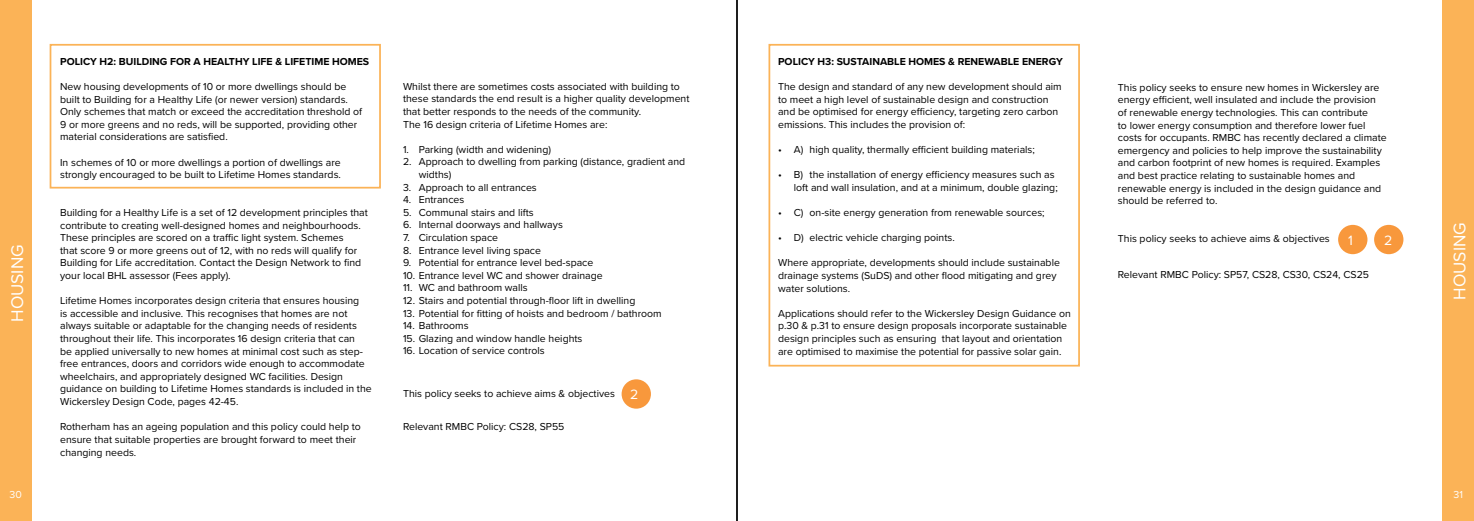
<style>
.page{position:relative;width:1474px;height:521px;background:#fff}
.page>*{position:absolute;margin:0;border:0;box-sizing:border-box;transform-origin:0 0}
.t1{font:17.5px "Proxima Nova";color:#fff}
.t2{font:14px "Proxima Nova";color:#fff}
.t3{font:10.5px/12.6px "Proxima Nova";color:#000}
.t4{font:700 10.5px "Proxima Nova";color:#000}
.t5{font:10.5px "Proxima Nova";color:#fff}
</style>
<div class="page">
<hr style="left:736px;top:0;width:2px;height:521px;background:#000">
<div style="left:0;top:0;width:32px;height:521px;background:#fbb357"></div>
<div style="left:50px;top:44px;width:331px;height:145px;border:2px solid #fbb357"></div>
<div style="left:621px;top:379px;width:30px;height:30px;background:#f8983c;border-radius:50%"></div>
<div style="left:1442px;top:0;width:31px;height:521px;background:#fbb357"></div>
<div style="left:768px;top:44px;width:311px;height:322px;border:2px solid #fbb357"></div>
<div style="left:1338px;top:225px;width:29px;height:29px;background:#f8983c;border-radius:50%"></div>
<div style="left:1373px;top:225px;width:30px;height:29px;background:#f8983c;border-radius:50%"></div>
<h1 class="t1" style="left:4px;top:322px;width:79px;rotate:-90deg">HOUSING</h1>
<p class="t4" style="left:60px;top:53px;width:310px">POLICY H2: BUILDING FOR A HEALTHY LIFE &amp; LIFETIME HOMES</p>
<p class="t3" style="left:60px;top:80px;width:303px">New housing developments of 10 or more dwellings should be built to Building for a Healthy Life (or newer version) standards.<br>Only schemes that match or exceed the accreditation threshold of 9 or more greens and no reds, will be supported, providing other material considerations are satisfied.</p>
<p class="t3" style="left:60px;top:155px;width:282px">In schemes of 10 or more dwellings a portion of dwellings are strongly encouraged to be built to Lifetime Homes standards.</p>
<p class="t3" style="left:60px;top:206px;width:309px">Building for a Healthy Life is a set of 12 development principles that contribute to creating well-designed homes and neighbourhoods.<br>These principles are scored on a traffic light system. Schemes<br>that score 9 or more greens out of 12, with no reds will qualify for Building for Life accreditation. Contact the Design Network to find your local BHL assessor (Fees apply).</p>
<p class="t3" style="left:60px;top:294px;width:313px">Lifetime Homes incorporates design criteria that ensures housing<br>is accessible and inclusive. This recognises that homes are not always suitable or adaptable for the changing needs of residents throughout their life. This incorporates 16 design criteria that can<br>be applied universally to new homes at minimal cost such as step&shy;free entrances, doors and corridors wide enough to accommodate wheelchairs, and appropriately designed WC facilities. Design guidance on building to Lifetime Homes standards is included in the Wickersley Design Code, pages 42-45.</p>
<p class="t3" style="left:60px;top:420px;width:302px">Rotherham has an ageing population and this policy could help to ensure that suitable properties are brought forward to meet their changing needs.</p>
<p class="t3" style="left:403px;top:79px;width:288px">Whilst there are sometimes costs associated with building to these standards the end result is a higher quality development that better responds to the needs of the community.<br>The 16 design criteria of Lifetime Homes are:</p>
<p class="t3" style="left:403px;top:142px;width:149px">1. Parking (width and widening)</p>
<p class="t3" style="left:419px;top:155px;width:268px;text-indent:-16px">2. Approach to dwelling from parking (distance, gradient and widths)</p>
<p class="t3" style="left:403px;top:180px;width:135px">3. Approach to all entrances</p>
<p class="t3" style="left:403px;top:193px;width:63px">4. Entrances</p>
<p class="t3" style="left:403px;top:205px;width:132px">5. Communal stairs and lifts</p>
<p class="t3" style="left:403px;top:218px;width:161px">6. Internal doorways and hallways</p>
<p class="t3" style="left:403px;top:231px;width:97px">7. Circulation space</p>
<p class="t3" style="left:403px;top:243px;width:139px">8. Entrance level living space</p>
<p class="t3" style="left:403px;top:256px;width:192px">9. Potential for entrance level bed-space</p>
<p class="t3" style="left:403px;top:268px;width:201px">10. Entrance level WC and shower drainage</p>
<p class="t3" style="left:403px;top:281px;width:126px">11. WC and bathroom walls</p>
<p class="t3" style="left:403px;top:294px;width:234px">12. Stairs and potential through-floor lift in dwelling</p>
<p class="t3" style="left:403px;top:306px;width:260px">13. Potential for fitting of hoists and bedroom / bathroom</p>
<p class="t3" style="left:403px;top:319px;width:67px">14. Bathrooms</p>
<p class="t3" style="left:403px;top:331px;width:181px">15. Glazing and window handle heights</p>
<p class="t3" style="left:403px;top:344px;width:143px">16. Location of service controls</p>
<p class="t3" style="left:403px;top:387px;width:213px">This policy seeks to achieve aims &amp; objectives</p>
<p class="t3" style="left:403px;top:420px;width:163px">Relevant RMBC Policy: CS28, SP55</p>
<h2 class="t2" style="left:630px;top:384px;width:10px">2</h2>
<p class="t4" style="left:778px;top:53px;width:286px">POLICY H3: SUSTAINABLE HOMES &amp; RENEWABLE ENERGY</p>
<p class="t3" style="left:778px;top:80px;width:285px">The design and standard of any new development should aim to meet a high level of sustainable design and construction and be optimised for energy efficiency, targeting zero carbon emissions. This includes the provision of:</p>
<p class="t3" style="left:778px;top:143px;width:258px">• A) high quality, thermally efficient building materials;</p>
<p class="t3" style="left:778px;top:168px;width:281px;text-align:right">• B) the installation of energy efficiency measures such as loft and wall insulation, and at a minimum, double glazing;</p>
<p class="t3" style="left:778px;top:206px;width:268px">• C) on-site energy generation from renewable sources;</p>
<p class="t3" style="left:778px;top:231px;width:178px">• D) electric vehicle charging points.</p>
<p class="t3" style="left:778px;top:256px;width:283px">Where appropriate, developments should include sustainable drainage systems (SuDS) and other flood mitigating and grey water solutions.</p>
<p class="t3" style="left:778px;top:307px;width:294px">Applications should refer to the Wickersley Design Guidance on p.30 &amp; p.31 to ensure design proposals incorporate sustainable design principles such as ensuring that layout and orientation are optimised to maximise the potential for passive solar gain.</p>
<p class="t3" style="left:1117px;top:81px;width:270px">This policy seeks to ensure new homes in Wickersley are energy efficient, well insulated and include the provision of renewable energy technologies. This can contribute<br>to lower energy consumption and therefore lower fuel costs for occupants. RMBC has recently declared a climate emergency and policies to help improve the sustainability and carbon footprint of new homes is required. Examples and best practice relating to sustainable homes and renewable energy is included in the design guidance and should be referred to.</p>
<p class="t3" style="left:1117px;top:232px;width:213px">This policy seeks to achieve aims &amp; objectives</p>
<h2 class="t2" style="left:1347px;top:229px;width:6px">1</h2>
<h2 class="t2" style="left:1383px;top:229px;width:10px">2</h2>
<p class="t3" style="left:1117px;top:268px;width:253px">Relevant RMBC Policy: SP57, CS28, CS30, CS24, CS25</p>
<h1 class="t1" style="left:1446px;top:300px;width:79px;rotate:-90deg">HOUSING</h1>
<p class="t5" style="left:10px;top:486px;width:14px">30</p>
<p class="t5" style="left:1453px;top:486px;width:11px">31</p>
</div>
